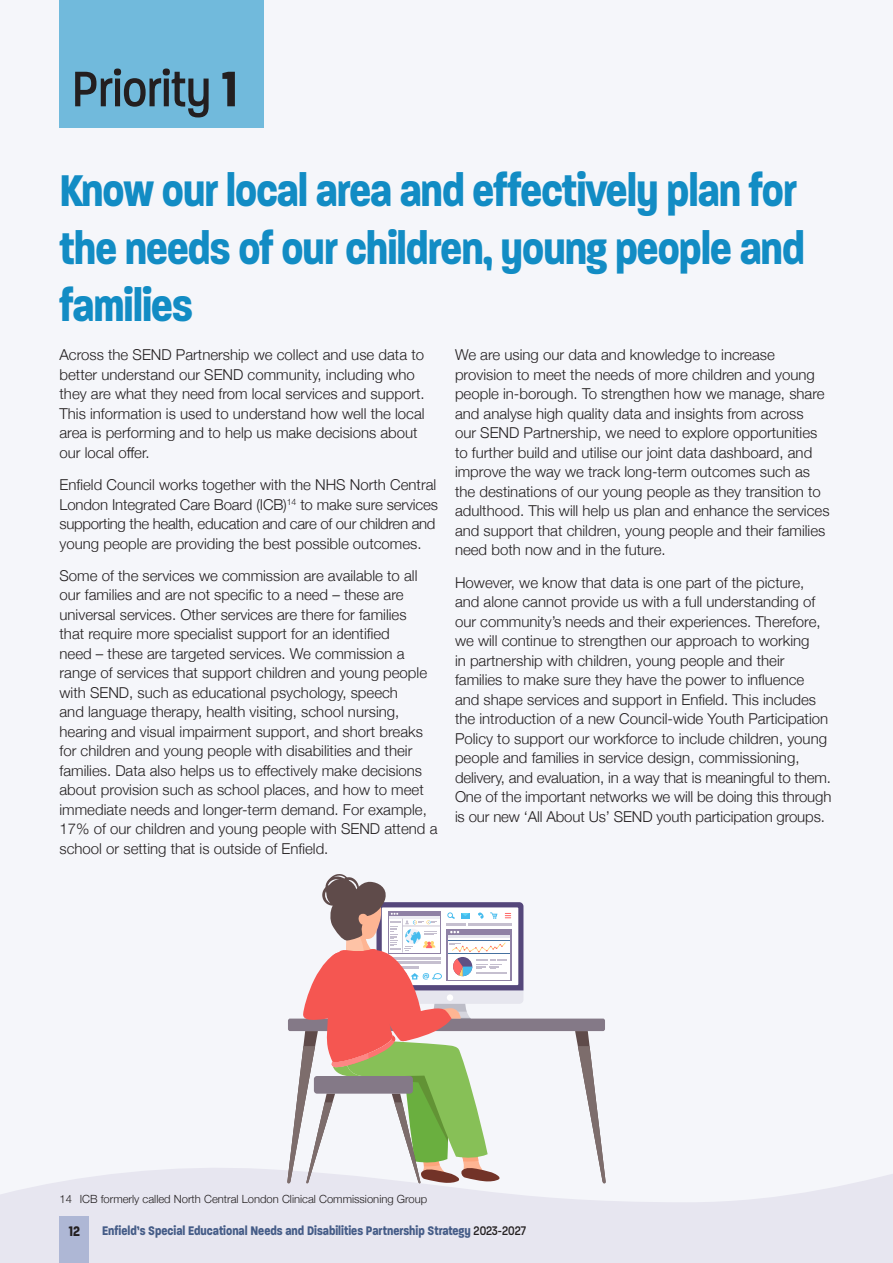
<style>
.page{position:relative;width:893px;height:1263px;background:#f5f6fa}
.page>*{position:absolute;margin:0;border:0;box-sizing:border-box;transform-origin:0 0}
.Chp_head{font:500 54px "Paralucent Condensed";color:#231f20}
.Chp_head-2{font:700 48px/57.6px "Paralucent Condensed";letter-spacing:-.02em;color:#128cc4}
.Body_copy{font:300 15px/19.5px "Helvetica Neue";color:#231f20}
.t1{font:700 15px "Paralucent Condensed";color:#231f20}
.t2{font:700 13.5px "Paralucent Condensed";color:#455c87}
.Footnote_text{font:300 11.25px "Helvetica Neue";color:#231f20}
.s1{font-weight:700}
.s2{font-weight:500;color:#231f20}
</style>
<div class="page">
<svg style="left:0;top:1168px;width:893px;height:95px;fill:#e7e6f0"></svg>
<div style="left:60px;top:0;width:204px;height:128px;background:#71badc"></div>
<div style="left:288px;top:1018px;width:317px;height:13px;background:#847987;border-radius:2px"></div>
<svg style="left:575px;top:1031px;width:31px;height:152px"></svg>
<svg style="left:287px;top:874px;width:236px;height:309px"></svg>
<div style="left:314px;top:1076px;width:99px;height:18px;background:#847987;border-radius:3px"></div>
<div style="left:60px;top:1216px;width:29px;height:47px;background:#aeb7d5"></div>
<p class="Chp_head" style="left:72px;top:58px;width:167px">Priority <span class="s1">1</span></p>
<p class="Chp_head-2" style="left:60px;top:162px;width:747px">Know our local area and effectively plan for the needs of our children, young people and families</p>
<p class="Body_copy" style="left:60px;top:344px;width:367px">Across the SEND Partnership we collect and use data to better understand our SEND community, including who they are what they need from local services and support.<br>This information is used to understand how well the local area is performing and to help us make decisions about our local offer.</p>
<p class="Body_copy" style="left:60px;top:474px;width:380px">Enfield Council works together with the NHS North Central London Integrated Care Board (ICB)<sup>14</sup> to make sure services supporting the health, education and care of our children and young people are providing the best possible outcomes.</p>
<p class="Body_copy" style="left:60px;top:565px;width:379px">Some of the services we commission are available to all our families and are not specific to a need – these are universal services. Other services are there for families<br>that require more specialist support for an identified<br>need – these are targeted services. We commission a range of services that support children and young people with SEND, such as educational psychology, speech<br>and language therapy, health visiting, school nursing, hearing and visual impairment support, and short breaks for children and young people with disabilities and their families. Data also helps us to effectively make decisions about provision such as school places, and how to meet immediate needs and longer-term demand. For example, 17% of our children and young people with SEND attend a school or setting that is outside of Enfield.</p>
<p class="Body_copy" style="left:455px;top:344px;width:376px">We are using our data and knowledge to increase provision to meet the needs of more children and young people in-borough. To strengthen how we manage, share and analyse high quality data and insights from across<br>our SEND Partnership, we need to explore opportunities to further build and utilise our joint data dashboard, and improve the way we track long-term outcomes such as the destinations of our young people as they transition to adulthood. This will help us plan and enhance the services and support that children, young people and their families need both now and in the future.</p>
<p class="Body_copy" style="left:455px;top:571px;width:378px">However, we know that data is one part of the picture, and alone cannot provide us with a full understanding of our community’s needs and their experiences. Therefore, we will continue to strengthen our approach to working<br>in partnership with children, young people and their families to make sure they have the power to influence and shape services and support in Enfield. This includes the introduction of a new Council-wide Youth Participation Policy to support our workforce to include children, young people and families in service design, commissioning, delivery, and evaluation, in a way that is meaningful to them.<br>One of the important networks we will be doing this through is our new ‘All About Us’ SEND youth participation groups.</p>
<p class="Footnote_text" style="left:60px;top:1190px;width:369px">14 ICB formerly called North Central London Clinical Commissioning Group</p>
<p class="t1" style="left:69px;top:1222px;width:13px">12</p>
<p class="t2" style="left:102px;top:1222px;width:425px">Enfield’s Special Educational Needs and Disabilities Partnership Strategy <span class="s2">2023-2027</span></p>
</div>
